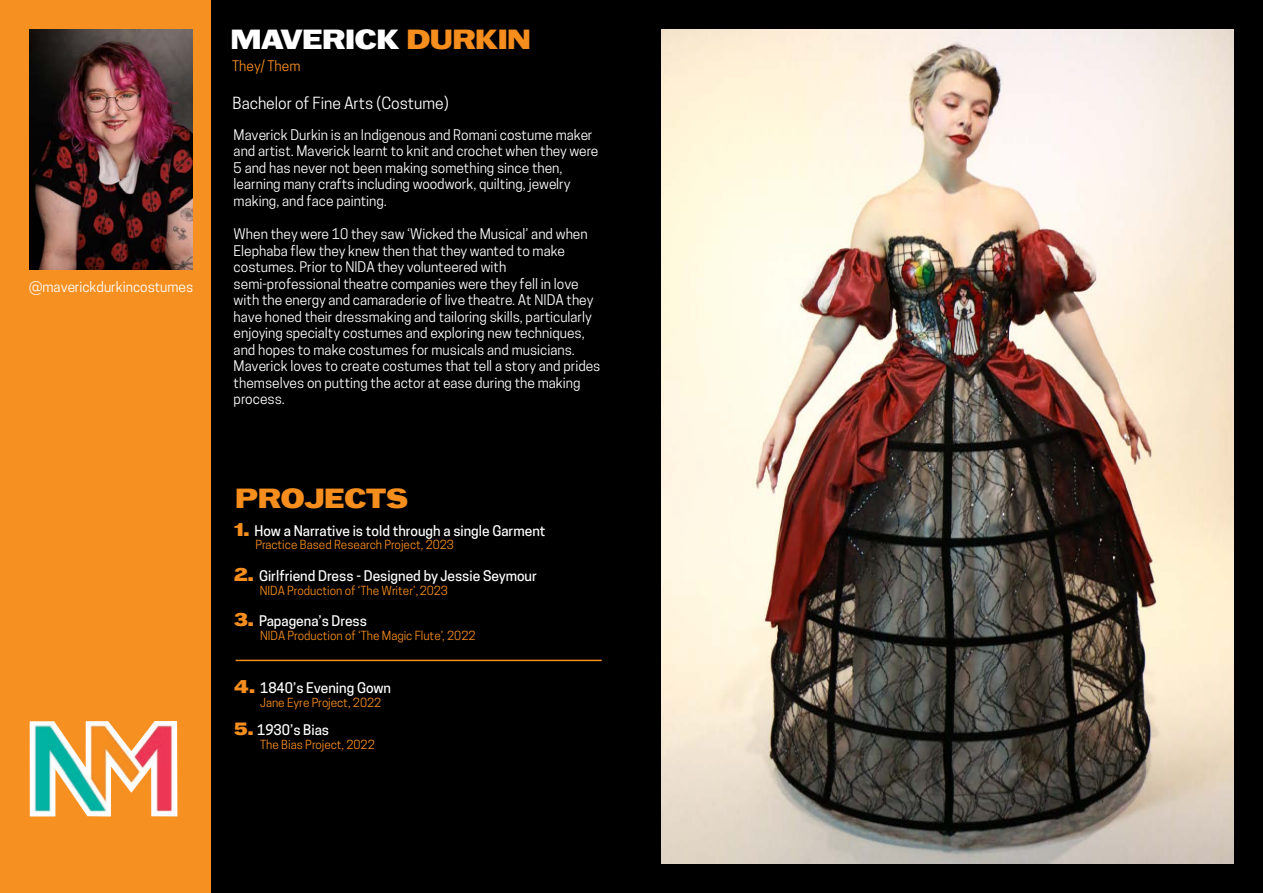
<style>
.page{position:relative;width:1263px;height:893px;background:#fff}
.page>*{position:absolute;margin:0;border:0;box-sizing:border-box;transform-origin:0 0}
.t1{font:27.6px "Murs Gothic Wide Dark";color:#fff}
.t2{font:27.6px "Murs Gothic Wide Dark";color:#f68e1e}
.t3{font:15.75px "Cooper Hewitt";color:#fff}
.t4{font:13.8px/16.5px "Cooper Hewitt";color:#fff}
.t5{font:500 13.8px "Cooper Hewitt";color:#fff}
.t6{font:13.8px "Cooper Hewitt";color:#f68e1e}
.t7{font:11.85px "Cooper Hewitt";color:#f68e1e}
.s1{color:#f68e1e}
.s2{font-family:"Murs Gothic Wide Dark";font-weight:400;font-size:18.3px;color:#f68e1e}
.s3{font-family:"Murs Gothic Wide Dark";font-weight:400;font-size:17.7px;color:#f68e1e}
</style>
<div class="page">
<div style="left:210px;top:0;width:1053px;height:893px;background:#000"></div>
<img style="left:661px;top:30px;width:572px;height:833px">
<div style="left:0;top:0;width:210px;height:893px;background:#f69021"></div>
<img style="left:30px;top:30px;width:163px;height:240px">
<hr style="left:236px;top:660px;width:366px;height:1px;background:#f68e1e">
<img style="left:29px;top:721px;width:148px;height:96px">
<p class="t4" style="left:29px;top:279px;width:165px">@maverickdurkincostumes</p>
<h1 class="t1" style="left:231px;top:21px;width:301px">MAVERICK <span class="s1">DURKIN</span></h1>
<p class="t6" style="left:232px;top:58px;width:70px">They/ Them</p>
<p class="t3" style="left:232px;top:94px;width:218px">Bachelor of Fine Arts (Costume)</p>
<p class="t4" style="left:234px;top:126px;width:366px">Maverick Durkin is an Indigenous and Romani costume maker and artist. Maverick learnt to knit and crochet when they were 5 and has never not been making something since then, learning many crafts including woodwork, quilting, jewelry making, and face painting.</p>
<p class="t4" style="left:234px;top:226px;width:368px">When they were 10 they saw ‘Wicked the Musical’ and when Elephaba flew they knew then that they wanted to make costumes. Prior to NIDA they volunteered with semi-professional theatre companies were they fell in love with the energy and camaraderie of live theatre. At NIDA they have honed their dressmaking and tailoring skills, particularly enjoying specialty costumes and exploring new techniques, and hopes to make costumes for musicals and musicians.<br>Maverick loves to create costumes that tell a story and prides themselves on putting the actor at ease during the making process.</p>
<h1 class="t2" style="left:236px;top:479px;width:174px">PROJECTS</h1>
<p class="t5" style="left:234px;top:522px;width:313px"><span class="s2">1.</span> How a Narrative is told through a single Garment</p>
<p class="t7" style="left:255px;top:538px;width:200px">Practice Based Research Project, 2023</p>
<p class="t5" style="left:234px;top:568px;width:304px"><span class="s2">2.</span> Girlfriend Dress - Designed by Jessie Seymour</p>
<p class="t7" style="left:260px;top:583px;width:190px">NIDA Production of ‘The Writer’, 2023</p>
<p class="t5" style="left:234px;top:613px;width:134px"><span class="s2">3.</span> Papagena’s Dress</p>
<p class="t7" style="left:260px;top:629px;width:217px">NIDA Production of ‘The Magic Flute’, 2022</p>
<p class="t5" style="left:234px;top:679px;width:158px"><span class="s2">4.</span> 1840’s Evening Gown</p>
<p class="t7" style="left:260px;top:696px;width:123px">Jane Eyre Project, 2022</p>
<p class="t5" style="left:234px;top:721px;width:96px"><span class="s3">5.</span> 1930’s Bias</p>
<p class="t7" style="left:260px;top:737px;width:116px">The Bias Project, 2022</p>
</div>
